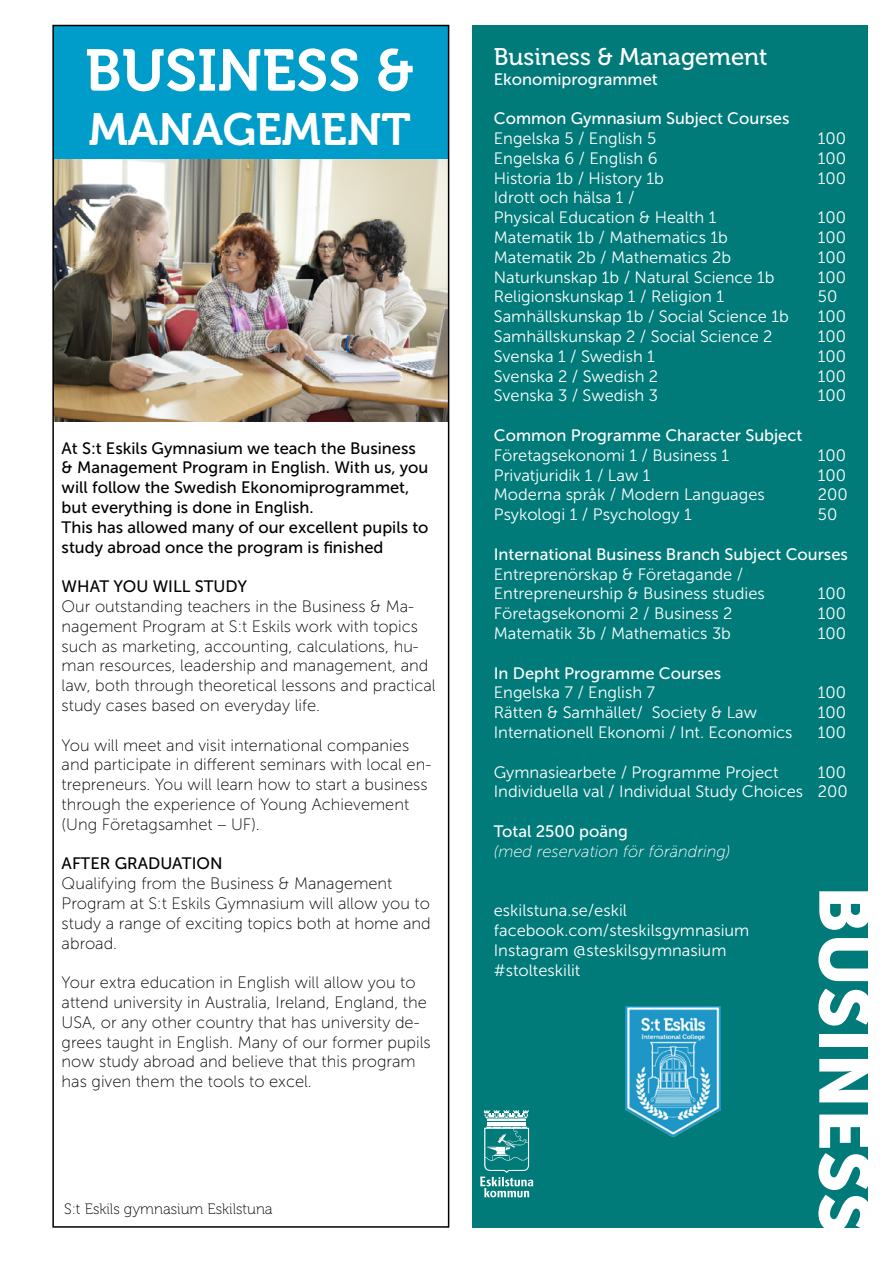
<style>
.page{position:relative;width:893px;height:1263px;background:#fff}
.page>*{position:absolute;margin:0;border:0;box-sizing:border-box;transform-origin:0 0}
.t1{font:72px "Museo Sans 900";color:#fff}
.t2{font:58.5px "Museo 700";color:#fff}
.t3{font:45px "Museo 700";color:#fff}
.t4{font:24px "Museo 500";color:#fff}
.t5{font:16.5px/19.8px "Museo Sans 300";color:#fff}
.t6{font:16.5px/19.8px "Museo Sans 100";color:#000}
.t7{font:16.5px/19.8px "Museo Sans 500";color:#000}
.t8{font:16.5px "Museo Sans 500";color:#fff}
.t9{font:italic 16.5px "Museo Sans 100";color:#fff}
.t10{font:15px "Museo 100";color:#000}
</style>
<div class="page">
<img style="left:55px;top:159px;width:391px;height:263px">
<div style="left:53px;top:26px;width:396px;height:133px;background:#009dca"></div>
<div style="left:52px;top:25px;width:397px;height:1203px;border:2px solid #000"></div>
<div style="left:472px;top:25px;width:395px;height:1203px;background:#007b7a"></div>
<svg style="left:480px;top:1110px;width:53px;height:87px"></svg>
<img style="left:625px;top:1006px;width:95px;height:130px">
<h2 class="t2" style="left:85px;top:38px;width:330px">BUSINESS &amp;</h2>
<h3 class="t3" style="left:89px;top:104px;width:324px">MANAGEMENT</h3>
<p class="t7" style="left:62px;top:438px;width:368px">At S:t Eskils Gymnasium we teach the Business &amp; Management Program in English. With us, you will follow the Swedish Ekonomiprogrammet, but everything is done in English.<br>This has allowed many of our excellent pupils to study abroad once the program is finished</p>
<p class="t7" style="left:62px;top:577px;width:187px">WHAT YOU WILL STUDY</p>
<p class="t6" style="left:62px;top:597px;width:376px">Our outstanding teachers in the Business &amp; Ma&shy;nagement Program at S:t Eskils work with topics such as marketing, accounting, calculations, hu&shy;man resources, leadership and management, and law, both through theoretical lessons and practical study cases based on everyday life.</p>
<p class="t6" style="left:62px;top:735px;width:371px">You will meet and visit international companies and participate in different seminars with local en&shy;trepreneurs. You will learn how to start a business through the experience of Young Achievement (Ung Företagsamhet – UF).</p>
<p class="t7" style="left:62px;top:854px;width:162px">AFTER GRADUATION</p>
<p class="t6" style="left:62px;top:874px;width:371px">Qualifying from the Business &amp; Management Program at S:t Eskils Gymnasium will allow you to study a range of exciting topics both at home and abroad.</p>
<p class="t6" style="left:62px;top:973px;width:371px">Your extra education in English will allow you to attend university in Australia, Ireland, England, the USA, or any other country that has university de&shy;grees taught in English. Many of our former pupils now study abroad and believe that this program has given them the tools to excel.</p>
<p class="t10" style="left:64px;top:1201px;width:210px">S:t Eskils gymnasium Eskilstuna</p>
<h3 class="t4" style="left:494px;top:43px;width:275px">Business &amp; Management</h3>
<p class="t8" style="left:494px;top:70px;width:165px">Ekonomiprogrammet</p>
<p class="t8" style="left:494px;top:109px;width:297px">Common Gymnasium Subject Courses</p>
<p class="t5" style="left:494px;top:129px;width:164px">Engelska 5 / English 5</p>
<p class="t5" style="left:818px;top:129px;width:30px">100</p>
<p class="t5" style="left:494px;top:148px;width:165px">Engelska 6 / English 6</p>
<p class="t5" style="left:818px;top:148px;width:30px">100</p>
<p class="t5" style="left:494px;top:168px;width:172px">Historia 1b / History 1b</p>
<p class="t5" style="left:818px;top:168px;width:30px">100</p>
<p class="t5" style="left:494px;top:188px;width:224px">Idrott och hälsa 1 /<br>Physical Education &amp; Health 1</p>
<p class="t5" style="left:818px;top:208px;width:30px">100</p>
<p class="t5" style="left:494px;top:228px;width:236px">Matematik 1b / Mathematics 1b</p>
<p class="t5" style="left:818px;top:228px;width:30px">100</p>
<p class="t5" style="left:494px;top:247px;width:239px">Matematik 2b / Mathematics 2b</p>
<p class="t5" style="left:818px;top:247px;width:30px">100</p>
<p class="t5" style="left:494px;top:267px;width:282px">Naturkunskap 1b / Natural Science 1b</p>
<p class="t5" style="left:818px;top:267px;width:30px">100</p>
<p class="t5" style="left:494px;top:287px;width:232px">Religionskunskap 1 / Religion 1</p>
<p class="t5" style="left:818px;top:287px;width:21px">50</p>
<p class="t5" style="left:494px;top:307px;width:296px">Samhällskunskap 1b / Social Science 1b</p>
<p class="t5" style="left:818px;top:307px;width:30px">100</p>
<p class="t5" style="left:494px;top:327px;width:280px">Samhällskunskap 2 / Social Science 2</p>
<p class="t5" style="left:818px;top:327px;width:30px">100</p>
<p class="t5" style="left:494px;top:346px;width:163px">Svenska 1 / Swedish 1</p>
<p class="t5" style="left:818px;top:346px;width:30px">100</p>
<p class="t5" style="left:494px;top:366px;width:166px">Svenska 2 / Swedish 2</p>
<p class="t5" style="left:818px;top:366px;width:30px">100</p>
<p class="t5" style="left:494px;top:386px;width:166px">Svenska 3 / Swedish 3</p>
<p class="t5" style="left:818px;top:386px;width:30px">100</p>
<p class="t8" style="left:494px;top:426px;width:310px">Common Programme Character Subject</p>
<p class="t5" style="left:494px;top:445px;width:237px">Företagsekonomi 1 / Business 1</p>
<p class="t5" style="left:818px;top:445px;width:30px">100</p>
<p class="t5" style="left:494px;top:465px;width:158px">Privatjuridik 1 / Law 1</p>
<p class="t5" style="left:818px;top:465px;width:30px">100</p>
<p class="t5" style="left:494px;top:485px;width:273px">Moderna språk / Modern Languages</p>
<p class="t5" style="left:818px;top:485px;width:31px">200</p>
<p class="t5" style="left:494px;top:505px;width:199px">Psykologi 1 / Psychology 1</p>
<p class="t5" style="left:818px;top:505px;width:21px">50</p>
<p class="t8" style="left:494px;top:545px;width:356px">International Business Branch Subject Courses</p>
<p class="t5" style="left:494px;top:564px;width:273px">Entreprenörskap &amp; Företagande /<br>Entrepreneurship &amp; Business studies</p>
<p class="t5" style="left:818px;top:584px;width:30px">100</p>
<p class="t5" style="left:494px;top:604px;width:240px">Företagsekonomi 2 / Business 2</p>
<p class="t5" style="left:818px;top:604px;width:30px">100</p>
<p class="t5" style="left:494px;top:624px;width:239px">Matematik 3b / Mathematics 3b</p>
<p class="t5" style="left:818px;top:624px;width:30px">100</p>
<p class="t8" style="left:494px;top:664px;width:229px">In Depht Programme Courses</p>
<p class="t5" style="left:494px;top:683px;width:163px">Engelska 7 / English 7</p>
<p class="t5" style="left:818px;top:683px;width:30px">100</p>
<p class="t5" style="left:494px;top:703px;width:265px">Rätten &amp; Samhället/ Society &amp; Law</p>
<p class="t5" style="left:818px;top:703px;width:30px">100</p>
<p class="t5" style="left:494px;top:723px;width:300px">Internationell Ekonomi / Int. Economics</p>
<p class="t5" style="left:818px;top:723px;width:30px">100</p>
<p class="t5" style="left:494px;top:762px;width:286px">Gymnasiearbete / Programme Project</p>
<p class="t5" style="left:494px;top:762px;width:355px;text-align:right">100<br>Individuella val / Individual Study Choices 200</p>
<p class="t8" style="left:494px;top:822px;width:136px">Total 2500 poäng</p>
<p class="t9" style="left:494px;top:842px;width:238px">(med reservation för förändring)</p>
<p class="t5" style="left:494px;top:901px;width:257px">eskilstuna.se/eskil facebook.com/steskilsgymnasium<br>Instagram @steskilsgymnasium #stolteskilit</p>
<h1 class="t1" style="left:885px;top:885px;width:351px;rotate:90deg">BUSINESS</h1>
</div>
